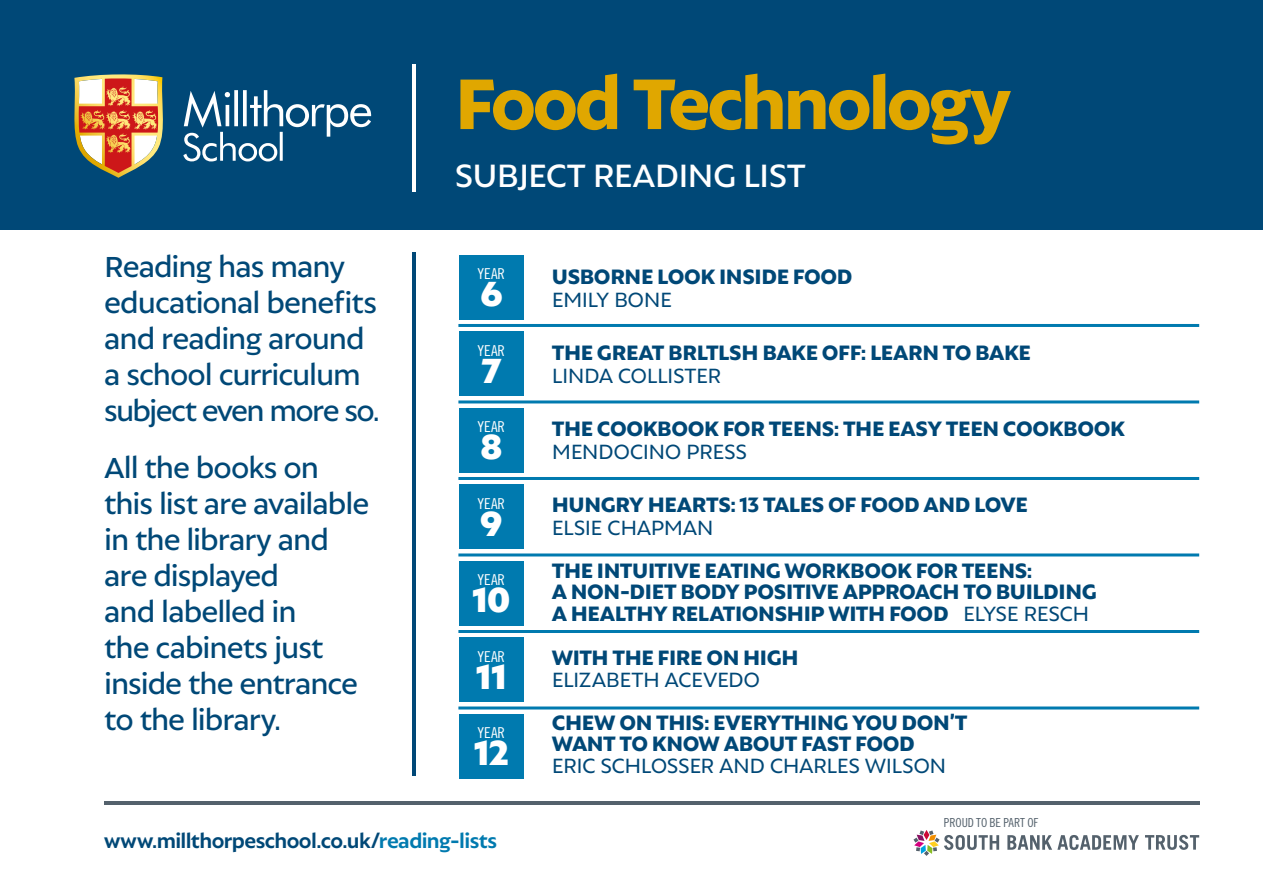
<style>
.page{position:relative;width:1263px;height:893px;background:#fff}
.page>*{position:absolute;margin:0;border:0;box-sizing:border-box;transform-origin:0 0}
.t1{font:800 77.25px "Autor";letter-spacing:-.045em;color:#e0a700}
.t2{font:900 37.5px "Autor";color:#fff}
.t3{font:500 35.1px "Autor";letter-spacing:-.025em;color:#fff}
.t4{font:500 31.5px/36px "Autor";letter-spacing:-.035em;color:#004877}
.t5{font:800 22.5px/21.5px "Autor";letter-spacing:-.02em;color:#004877}
.t6{font:22.5px "Autor";letter-spacing:-.02em;color:#004877}
.t7{font:700 21.75px "Autor";letter-spacing:-.025em;color:#004877}
.t8{font:15px "Trade Gothic LT Std Cn 18";letter-spacing:-.005em;color:#fff}
.t9{font:12.45px "Trade Gothic LT Std Cn 18";letter-spacing:-.005em;color:#54616c}
.s1{font-weight:400}
.s2{color:#007aaf}
</style>
<div class="page">
<div style="left:0;top:0;width:1263px;height:230px;background:#004877"></div>
<hr style="left:458px;top:324px;width:741px;height:3px;background:#007aaf">
<hr style="left:458px;top:400px;width:741px;height:3px;background:#007aaf">
<hr style="left:458px;top:477px;width:741px;height:3px;background:#007aaf">
<hr style="left:458px;top:553px;width:741px;height:3px;background:#007aaf">
<hr style="left:458px;top:630px;width:741px;height:3px;background:#007aaf">
<hr style="left:458px;top:706px;width:741px;height:3px;background:#007aaf">
<svg style="left:74px;top:74px;width:89px;height:104px"></svg>
<svg style="left:183px;top:90px;width:188px;height:71px"></svg>
<div style="left:459px;top:255px;width:64px;height:64px;background:#007aaf"></div>
<div style="left:459px;top:714px;width:64px;height:64px;background:#007aaf"></div>
<div style="left:459px;top:637px;width:64px;height:65px;background:#007aaf"></div>
<div style="left:459px;top:561px;width:64px;height:64px;background:#007aaf"></div>
<div style="left:459px;top:484px;width:64px;height:65px;background:#007aaf"></div>
<div style="left:459px;top:408px;width:64px;height:64px;background:#007aaf"></div>
<div style="left:459px;top:332px;width:64px;height:64px;background:#007aaf"></div>
<hr style="left:413px;top:64px;width:3px;height:128px;background:#fff">
<hr style="left:413px;top:253px;width:3px;height:523px;background:#004877">
<hr style="left:104px;top:801px;width:1095px;height:4px;background:#54616c">
<svg style="left:913px;top:830px;width:86px;height:26px"></svg>
<svg style="left:1007px;top:835px;width:132px;height:15px"></svg>
<svg style="left:1145px;top:835px;width:54px;height:15px"></svg>
<h3 class="t4" style="left:104px;top:248px;width:277px">Reading has many educational benefits and reading around a school curriculum subject even more so.</h3>
<h3 class="t4" style="left:104px;top:448px;width:267px">All the books on this list are available in the library and are displayed<br>and labelled in<br>the cabinets just inside the entrance to the library.</h3>
<h1 class="t1" style="left:455px;top:57px;width:558px">Food Technology</h1>
<h3 class="t3" style="left:455px;top:155px;width:352px">SUBJECT READING LIST</h3>
<p class="t8" style="left:478px;top:265px;width:29px">YEAR</p>
<h2 class="t2" style="left:480px;top:271px;width:23px">6</h2>
<p class="t8" style="left:478px;top:341px;width:29px">YEAR</p>
<h2 class="t2" style="left:481px;top:347px;width:22px">7</h2>
<p class="t8" style="left:478px;top:418px;width:29px">YEAR</p>
<h2 class="t2" style="left:480px;top:423px;width:23px">8</h2>
<p class="t8" style="left:478px;top:494px;width:29px">YEAR</p>
<h2 class="t2" style="left:480px;top:500px;width:23px">9</h2>
<p class="t8" style="left:478px;top:571px;width:29px">YEAR</p>
<h2 class="t2" style="left:472px;top:576px;width:39px">10</h2>
<p class="t8" style="left:478px;top:647px;width:29px">YEAR</p>
<h2 class="t2" style="left:476px;top:653px;width:32px">11</h2>
<p class="t8" style="left:478px;top:724px;width:29px">YEAR</p>
<h2 class="t2" style="left:474px;top:729px;width:36px">12</h2>
<p class="t5" style="left:552px;top:265px;width:302px">USBORNE LOOK INSIDE FOOD</p>
<p class="t6" style="left:552px;top:286px;width:122px">EMILY BONE</p>
<p class="t5" style="left:552px;top:341px;width:481px">THE GREAT BRLTLSH BAKE OFF: LEARN TO BAKE</p>
<p class="t6" style="left:552px;top:362px;width:171px">LINDA COLLISTER</p>
<p class="t5" style="left:552px;top:417px;width:575px">THE COOKBOOK FOR TEENS: THE EASY TEEN COOKBOOK</p>
<p class="t6" style="left:552px;top:438px;width:197px">MENDOCINO PRESS</p>
<p class="t5" style="left:552px;top:493px;width:478px">HUNGRY HEARTS: 13 TALES OF FOOD AND LOVE</p>
<p class="t6" style="left:552px;top:514px;width:163px">ELSIE CHAPMAN</p>
<p class="t5" style="left:552px;top:560px;width:546px">THE INTUITIVE EATING WORKBOOK FOR TEENS:<br>A NON-DIET BODY POSITIVE APPROACH TO BUILDING<br>A HEALTHY RELATIONSHIP WITH FOOD <span class="s1">ELYSE RESCH</span></p>
<p class="t5" style="left:552px;top:646px;width:248px">WITH THE FIRE ON HIGH</p>
<p class="t6" style="left:552px;top:666px;width:210px">ELIZABETH ACEVEDO</p>
<p class="t5" style="left:552px;top:712px;width:417px;line-height:21px">CHEW ON THIS: EVERYTHING YOU DON’T<br>WANT TO KNOW ABOUT FAST FOOD</p>
<p class="t6" style="left:552px;top:752px;width:396px">ERIC SCHLOSSER AND CHARLES WILSON</p>
<p class="t9" style="left:944px;top:815px;width:96px">PROUD TO BE PART OF</p>
<p class="t7" style="left:104px;top:827px;width:394px">www.millthorpeschool.co.uk/<span class="s2">reading-lists</span></p>
</div>
